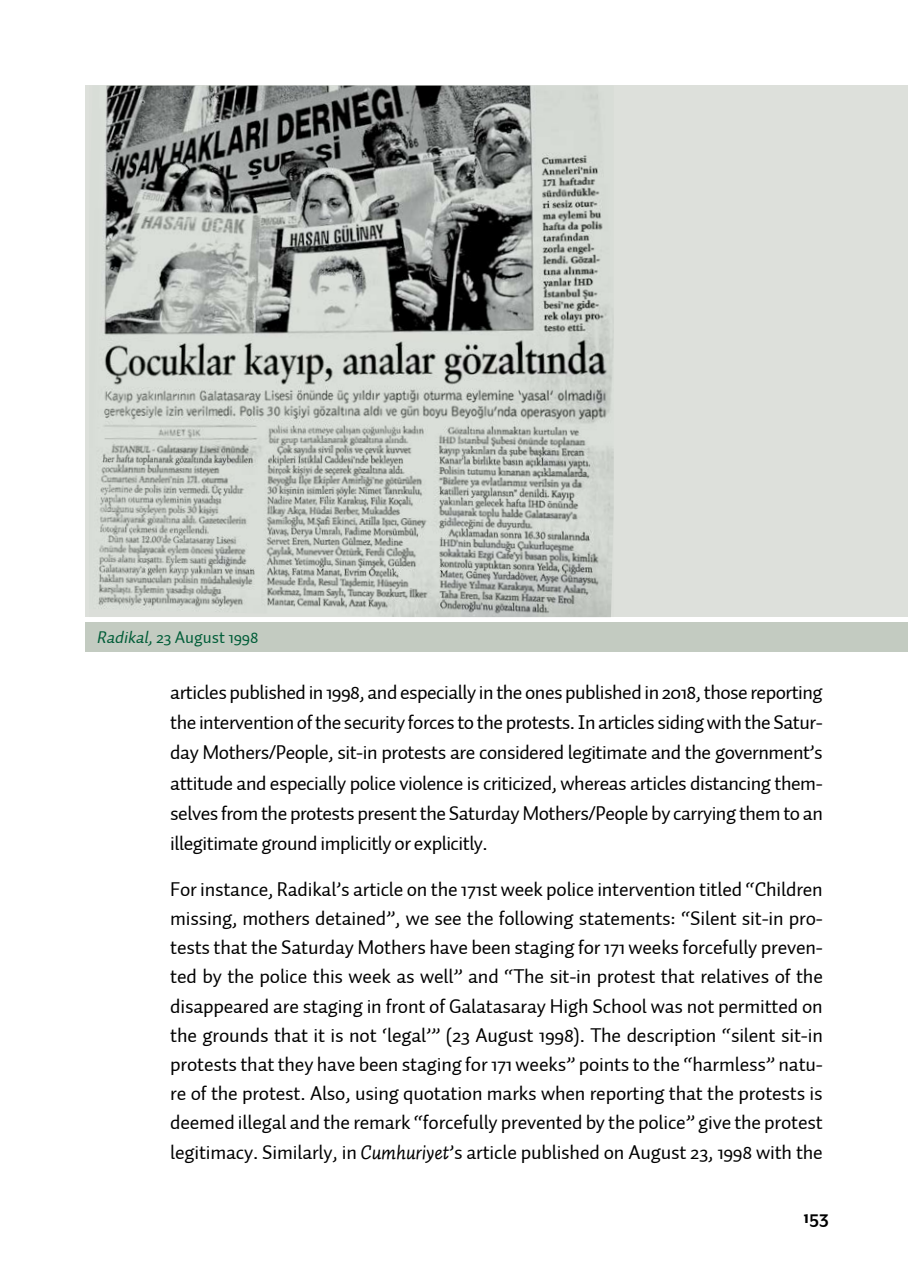
<style>
.page{position:relative;width:908px;height:1276px;background:#fff}
.page>*{position:absolute;margin:0;border:0;box-sizing:border-box;transform-origin:0 0}
.t1{font:20px/29.2px "Auto 2 TR Regular";letter-spacing:-.02em;color:#000;text-align:justify}
.t2{font:700 20px "Mr Eaves San OT";color:#000}
.t3{font:17px "Auto 2 TR Regular";color:#005d38}
.s1{font-style:italic}
</style>
<div class="page">
<div style="left:85px;top:622px;width:822px;height:30px;background:#c3cbc1"></div>
<div style="left:85px;top:85px;width:822px;height:532px;background:#dde0db"></div>
<img style="left:96px;top:86px;width:517px;height:531px">
<p class="t3" style="left:96px;top:627px;width:163px"><span class="s1">Radikal,</span>23 August 1998</p>
<p class="t1" style="left:170px;top:678px;width:654px;line-height:30px">articles published in 1998, and especially in the ones published in 2018, those reporting the intervention of the security forces to the protests. In articles siding with the Satur&shy;day Mothers/People, sit-in protests are considered legitimate and the government’s attitude and especially police violence is criticized, whereas articles distancing them&shy;selves from the protests present the Saturday Mothers/People by carrying them to an illegitimate ground implicitly or explicitly.</p>
<p class="t1" style="left:170px;top:874px;width:654px">For instance, Radikal’s article on the 171st week police intervention titled “Children missing, mothers detained”, we see the following statements: “Silent sit-in pro&shy;tests that the Saturday Mothers have been staging for 171 weeks forcefully preven&shy;ted by the police this week as well” and “The sit-in protest that relatives of the disappeared are staging in front of Galatasaray High School was not permitted on the grounds that it is not ‘legal’” (23 August 1998). The description “silent sit-in protests that they have been staging for 171 weeks” points to the “harmless” natu&shy;re of the protest. Also, using quotation marks when reporting that the protests is deemed illegal and the remark “forcefully prevented by the police” give the protest legitimacy. Similarly, in <span class="s1">Cumhuriyet</span>’s article published on August 23, 1998 with the</p>
<p class="t2" style="left:803px;top:1206px;width:27px">153</p>
</div>
